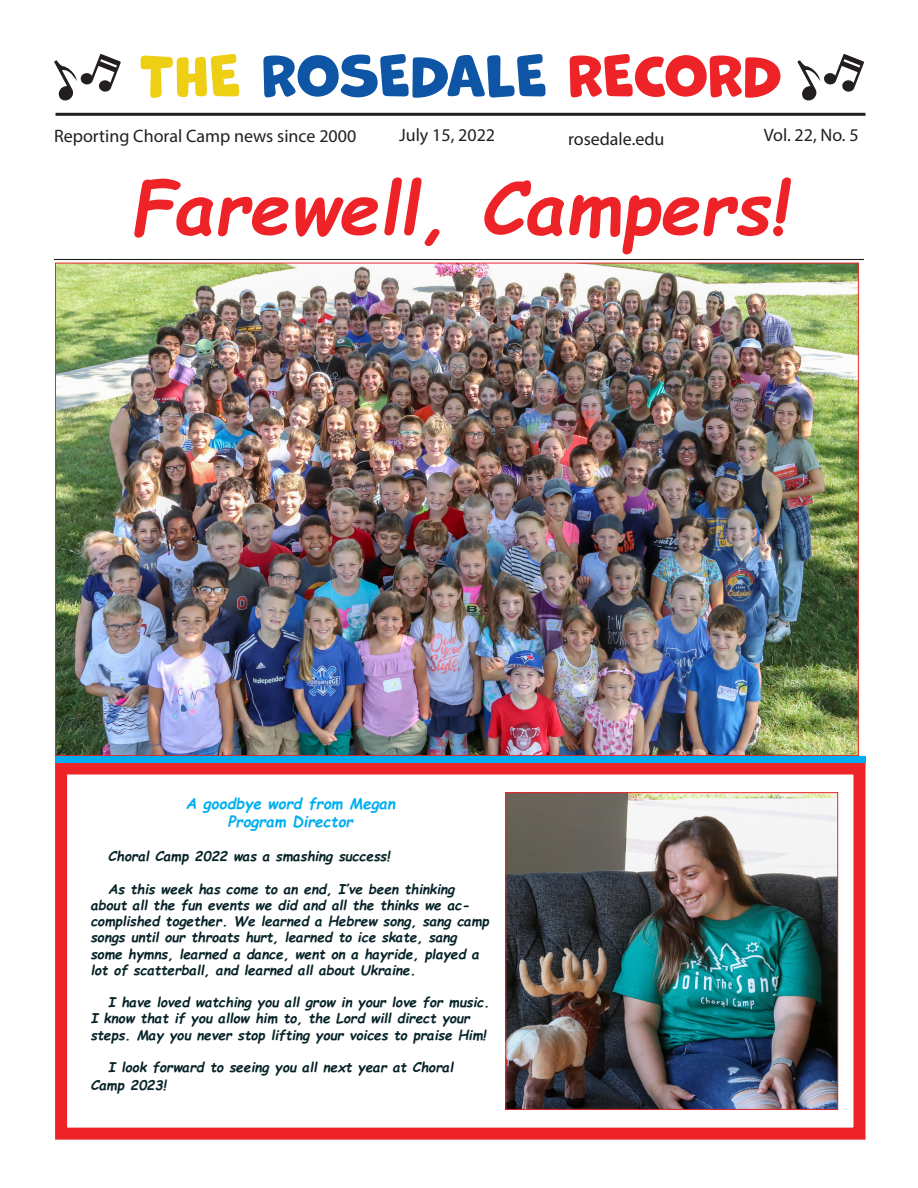
<style>
.page{position:relative;width:918px;height:1188px;background:#fff}
.page>*{position:absolute;margin:0;border:0;box-sizing:border-box;transform-origin:0 0}
.t1{font:italic 700 72px "Comic Sans MS";color:#ed2328}
.t2{font:18px "Myriad Pro";color:#231f20}
.t3{font:italic 700 15px "Comic Sans MS";color:#00aeef}
.t4{font:italic 700 13.5px/16.2px "Comic Sans MS";color:#062327}
</style>
<div class="page">
<hr style="left:56px;top:113px;width:810px;height:3px;background:#231f20">
<hr style="left:54px;top:259px;width:810px;height:1px;background:#231f20">
<img style="left:57px;top:265px;width:800px;height:489px">
<div style="left:55px;top:762px;width:811px;height:378px;border:12px solid #ed2328"></div>
<svg style="left:54px;top:54px;width:67px;height:47px"></svg>
<svg style="left:797px;top:54px;width:67px;height:47px"></svg>
<img style="left:507px;top:794px;width:329px;height:314px">
<div style="left:505px;top:792px;width:333px;height:318px;border:1px solid #ed2328"></div>
<svg style="left:570px;top:54px;width:210px;height:44px"></svg>
<svg style="left:263px;top:54px;width:283px;height:44px"></svg>
<svg style="left:140px;top:54px;width:99px;height:44px"></svg>
<div style="left:55px;top:756px;width:811px;height:6px;background:#00aeef"></div>
<p class="t2" style="left:54px;top:124px;width:304px">Reporting Choral Camp news since 2000</p>
<p class="t2" style="left:399px;top:124px;width:98px">July 15, 2022</p>
<p class="t2" style="left:568px;top:127px;width:98px">rosedale.edu</p>
<p class="t2" style="left:764px;top:124px;width:97px">Vol. 22, No. 5</p>
<p class="t1" style="left:131px;top:155px;width:658px">Farewell, Campers!</p>
<p class="t3" style="left:186px;top:793px;width:211px">A goodbye word from Megan</p>
<p class="t3" style="left:228px;top:811px;width:127px">Program Director</p>
<p class="t4" style="left:108px;top:848px;width:283px">Choral Camp 2022 was a smashing success!</p>
<p class="t4" style="left:91px;top:880px;width:400px;text-indent:18px">As this week has come to an end, I’ve been thinking about all the fun events we did and all the thinks we ac&shy;complished together. We learned a Hebrew song, sang camp songs until our throats hurt, learned to ice skate, sang some hymns, learned a dance, went on a hayride, played a lot of scatterball, and learned all about Ukraine.</p>
<p class="t4" style="left:91px;top:994px;width:400px;text-indent:18px">I have loved watching you all grow in your love for music.<br>I know that if you allow him to, the Lord will direct your steps. May you never stop lifting your voices to praise Him!</p>
<p class="t4" style="left:91px;top:1058px;width:364px;line-height:18px;text-indent:18px">I look forward to seeing you all next year at Choral<br>Camp 2023!</p>
</div>
